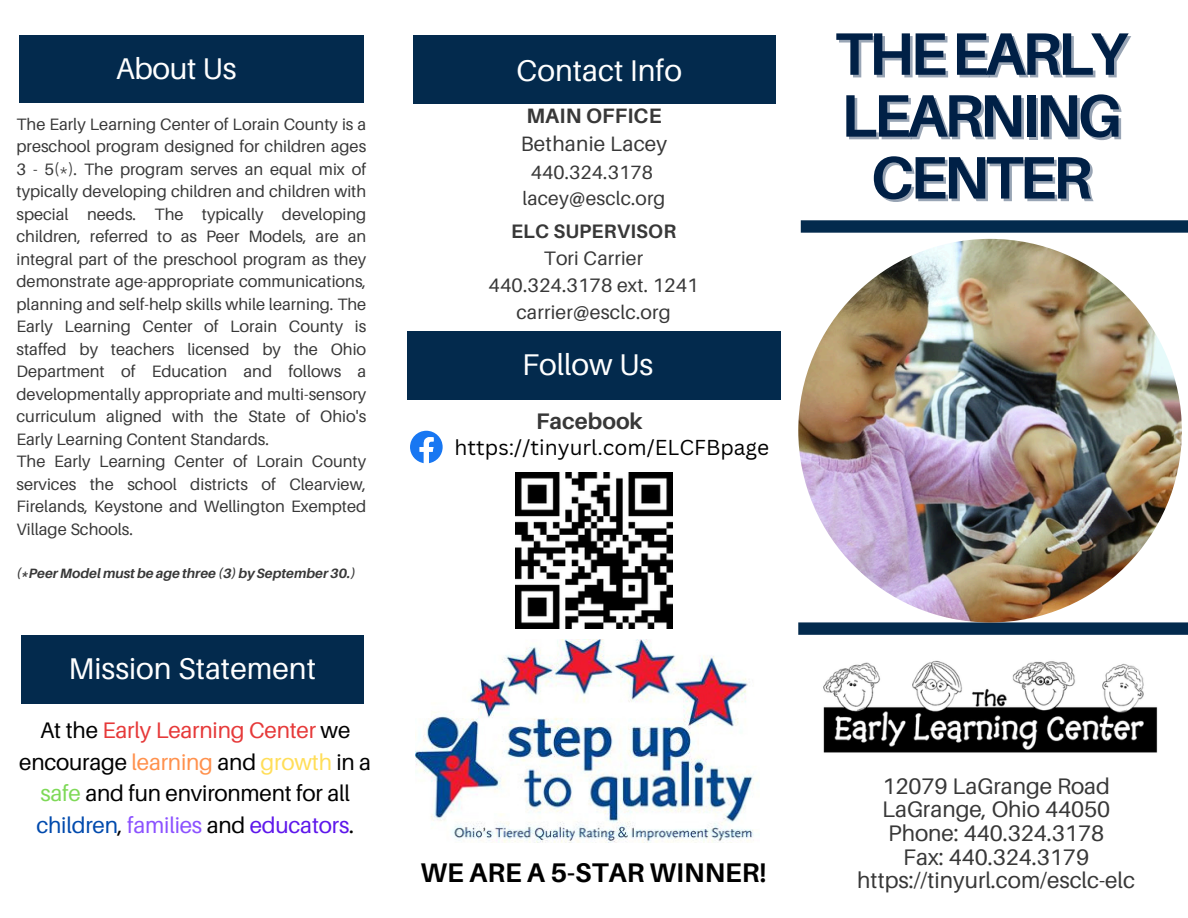
<style>
.page{position:relative;width:1188px;height:918px;background:#fff}
.page>*{position:absolute;margin:0;border:0;box-sizing:border-box;transform-origin:0 0}
.t1{font:700 60px "Aileron";letter-spacing:-.06em;color:#002046}
.t2{font:30px "Aileron";color:#fff}
.t3{font:700 27px "Aileron";color:#000}
.t4{font:22.5px/31.5px "Aileron";letter-spacing:-.01em;color:#000;text-align:center}
.t5{font:22.5px/23.7px "Aileron";color:#383838;text-align:center}
.t6{font:700 22.5px "Aileron";color:#383838}
.t7{font:21px "Canva Sans";color:#000}
.t8{font:20.85px/28.2px "Aileron";letter-spacing:.01em;color:#383838}
.t9{font:19.5px/27px "Aileron";letter-spacing:.01em;color:#383838;text-align:center}
.t10{font:19.2px/25.8px "Aileron";letter-spacing:.01em;color:#383838;text-align:center}
.t11{font:16.5px/22.5px "Aileron";color:#383838;text-align:justify}
.t12{font:italic 700 13.5px "Aileron";color:#383838}
.s1{color:#e63939}
.s2{color:#ff914d}
.s3{color:#ffde59}
.s4{color:#7ed957}
.s5{color:#004aad}
.s6{color:#8c52ff}
.s7{color:#5e17eb}
.s8{font-weight:700}
</style>
<div class="page">
<div style="left:801px;top:220px;width:387px;height:13px;background:#032a4d"></div>
<div style="left:19px;top:35px;width:344px;height:68px;background:#032a4d"></div>
<div style="left:407px;top:332px;width:374px;height:68px;background:#032a4d"></div>
<svg style="left:410px;top:431px;width:33px;height:32px"></svg>
<img style="left:823px;top:660px;width:335px;height:93px">
<div style="left:413px;top:35px;width:362px;height:69px;background:#032a4d"></div>
<div style="left:21px;top:635px;width:342px;height:68px;background:#032a4d"></div>
<div style="left:798px;top:622px;width:390px;height:13px;background:#032a4d"></div>
<img style="left:798px;top:239px;width:384px;height:383px;border-radius:50%">
<img style="left:516px;top:472px;width:156px;height:157px">
<img style="left:416px;top:640px;width:341px;height:202px">
<h6 class="t2" style="left:116px;top:50px;width:122px">About Us</h6>
<p class="t11" style="left:17px;top:113px;width:351px">The Early Learning Center of Lorain County is a preschool program designed for children ages 3 - 5(*). The program serves an equal mix of typically developing children and children with special needs. The typically developing children, referred to as Peer Models, are an integral part of the preschool program as they demonstrate age-appropriate communications, planning and self-help skills while learning. The Early Learning Center of Lorain County is staffed by teachers licensed by the Ohio Department of Education and follows a developmentally appropriate and multi-sensory curriculum aligned with the State of Ohio's Early Learning Content Standards.</p>
<h2 class="t11" style="left:17px;top:450px;width:351px">The Early Learning Center of Lorain County services the school districts of Clearview, Firelands, Keystone and Wellington Exempted Village Schools.</h2>
<h1 class="t12" style="left:17px;top:565px;width:341px">(*Peer Model must be age three (3) by September 30.)</h1>
<p class="t2" style="left:69px;top:650px;width:249px">Mission Statement</p>
<p class="t4" style="left:19px;top:714px;width:354px">At the <span class="s1">Early Learning Center</span> we encourage <span class="s2">learning</span> and <span class="s3">growth</span> in a <span class="s4">safe</span> and fun environment for all <span class="s5">children</span>, <span class="s6">families</span> and <span class="s7">educators</span>.</p>
<p class="t2" style="left:517px;top:52px;width:167px">Contact Info</p>
<h5 class="t8" style="left:521px;top:101px;width:148px"><span class="s8">MAIN OFFICE<br></span>Bethanie Lacey</h5>
<h5 class="t10" style="left:523px;top:159px;width:144px">440.324.3178 lacey@esclc.org</h5>
<h6 class="t9" style="left:489px;top:217px;width:211px"><span class="s8">ELC SUPERVISOR<br></span>Tori Carrier<br>440.324.3178 ext. 1241 carrier@esclc.org</h6>
<p class="t2" style="left:522px;top:346px;width:133px">Follow Us</p>
<h3 class="t6" style="left:536px;top:407px;width:108px">Facebook</h3>
<p class="t7" style="left:455px;top:433px;width:316px">https://tinyurl.com/ELCFBpage</p>
<h3 class="t3" style="left:421px;top:856px;width:348px">WE ARE A 5-STAR WINNER!</h3>
<h4 class="t1" style="left:835px;top:17px;width:294px">THEEARLY</h4>
<p class="t1" style="left:841px;top:78px;width:282px">LEARNING</p>
<h5 class="t1" style="left:871px;top:140px;width:223px">CENTER</h5>
<h3 class="t5" style="left:857px;top:774px;width:279px">12079 LaGrange Road<br>LaGrange, Ohio 44050<br>Phone: 440.324.3178<br>Fax: 440.324.3179 https://tinyurl.com/esclc-elc</h3>
</div>
